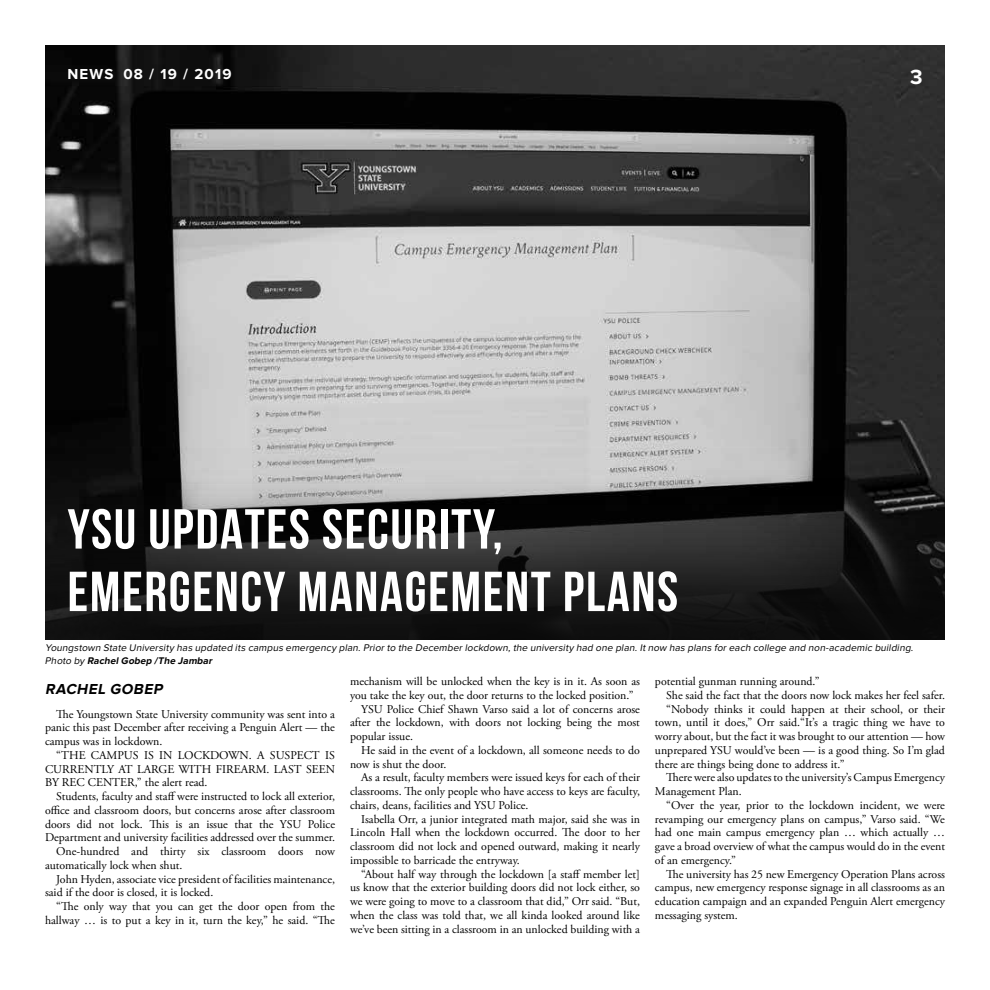
<style>
.page{position:relative;width:990px;height:990px;background:#fff}
.page>*{position:absolute;margin:0;border:0;box-sizing:border-box;transform-origin:0 0}
.t1{font:700 56.25px/62.5px "Bebas Neue";letter-spacing:.03em;color:#fff}
.t2{font:700 21.25px "Proxima Nova";color:#fff}
.t3{font:700 15px "Proxima Nova";letter-spacing:.08em;color:#fff}
.t4{font:italic 700 15px "Proxima Nova";color:#000}
.t5{font:11.88px/13.8px "Adobe Garamond Pro";color:#000;text-align:justify}
.t6{font:italic 10px/12.5px "Proxima Nova";color:#000101}
.s1{color:#000}
.s2{font-weight:700;color:#000}
</style>
<div class="page">
<img style="left:45px;top:45px;width:900px;height:403px">
<img style="left:45px;top:448px;width:900px;height:192px">
<p class="t3" style="left:68px;top:66px;width:166px">NEWS 08 / 19 / 2019</p>
<h2 class="t2" style="left:910px;top:65px;width:14px">3</h2>
<h1 class="t1" style="left:68px;top:497px;width:612px">YSU UPDATES SECURITY,<br>EMERGENCY MANAGEMENT PLANS</h1>
<p class="t6" style="left:45px;top:642px;width:872px">Youngstown State University has updated its campus emergency plan.Priorto the Decemberlockdown,the university had one plan.Itnow has plans foreach college and non-academic building.<br><span class="s1">Photo by</span> <span class="s2">RachelGobep /The Jambar</span></p>
<p class="t4" style="left:45px;top:680px;width:122px">RACHEL GOBEP</p>
<p class="t5" style="left:45px;top:707px;width:291px;text-indent:11px">The Youngstown State University community was sent into a panic this past December after receiving a Penguin Alert — the campus was in lockdown.</p>
<p class="t5" style="left:45px;top:749px;width:291px;text-indent:11px">“THE CAMPUS IS IN LOCKDOWN. A SUSPECT IS CURRENTLY AT LARGE WITH FIREARM. LAST SEEN BY REC CENTER,” the alert read.</p>
<p class="t5" style="left:56px;top:790px;width:280px">Students, faculty and staff were instructed to lock all exterior,</p>
<p class="t5" style="left:45px;top:804px;width:292px">office and classroom doors, but concerns arose after classroom</p>
<p class="t5" style="left:45px;top:817px;width:292px">doors did not lock. This is an issue that the YSU Police</p>
<p class="t5" style="left:45px;top:831px;width:292px">Department and university facilities addressed over the summer.</p>
<p class="t5" style="left:56px;top:845px;width:280px">One-hundred and thirty six classroom doors now</p>
<p class="t5" style="left:45px;top:859px;width:139px">automatically lock when shut.</p>
<p class="t5" style="left:56px;top:872px;width:280px">John Hyden, associate vice president of facilities maintenance,</p>
<p class="t5" style="left:45px;top:886px;width:170px">said if the door is closed, it is locked.</p>
<p class="t5" style="left:56px;top:900px;width:280px">“The only way that you can get the door open from the</p>
<p class="t5" style="left:45px;top:914px;width:291px">hallway … is to put a key in it, turn the key,” he said. “The</p>
<p class="t5" style="left:350px;top:675px;width:291px">mechanism will be unlocked when the key is in it. As soon as</p>
<p class="t5" style="left:350px;top:689px;width:285px">you take the key out, the door returns to the locked position.”</p>
<p class="t5" style="left:361px;top:702px;width:280px">YSU Police Chief Shawn Varso said a lot of concerns arose</p>
<p class="t5" style="left:350px;top:716px;width:291px">after the lockdown, with doors not locking being the most</p>
<p class="t5" style="left:350px;top:730px;width:65px">popular issue.</p>
<p class="t5" style="left:361px;top:744px;width:280px">He said in the event of a lockdown, all someone needs to do</p>
<p class="t5" style="left:350px;top:757px;width:98px">now is shut the door.</p>
<p class="t5" style="left:361px;top:771px;width:280px">As a result, faculty members were issued keys for each of their</p>
<p class="t5" style="left:350px;top:785px;width:292px">classrooms. The only people who have access to keys are faculty,</p>
<p class="t5" style="left:350px;top:799px;width:180px">chairs, deans, facilities and YSU Police.</p>
<p class="t5" style="left:361px;top:812px;width:280px">Isabella Orr, a junior integrated math major, said she was in</p>
<p class="t5" style="left:350px;top:826px;width:292px">Lincoln Hall when the lockdown occurred. The door to her</p>
<p class="t5" style="left:350px;top:840px;width:292px">classroom did not lock and opened outward, making it nearly</p>
<p class="t5" style="left:350px;top:854px;width:171px">impossible to barricade the entryway.</p>
<p class="t5" style="left:361px;top:867px;width:280px">“About half way through the lockdown [a staff member let]</p>
<p class="t5" style="left:350px;top:881px;width:292px">us know that the exterior building doors did not lock either, so</p>
<p class="t5" style="left:350px;top:895px;width:291px">we were going to move to a classroom that did,” Orr said. “But,</p>
<p class="t5" style="left:350px;top:909px;width:292px">when the class was told that, we all kinda looked around like</p>
<p class="t5" style="left:350px;top:922px;width:291px">we’ve been sitting in a classroom in an unlocked building with a</p>
<p class="t5" style="left:655px;top:675px;width:166px">potential gunman running around.”</p>
<p class="t5" style="left:666px;top:689px;width:280px">She said the fact that the doors now lock makes her feel safer.</p>
<p class="t5" style="left:666px;top:702px;width:280px">“Nobody thinks it could happen at their school, or their</p>
<p class="t5" style="left:655px;top:716px;width:291px">town, until it does,” Orr said.“It’s a tragic thing we have to</p>
<p class="t5" style="left:655px;top:730px;width:292px">worry about, but the fact it was brought to our attention — how</p>
<p class="t5" style="left:655px;top:744px;width:292px">unprepared YSU would’ve been — is a good thing. So I’m glad</p>
<p class="t5" style="left:655px;top:757px;width:191px">there are things being done to address it.”</p>
<p class="t5" style="left:666px;top:771px;width:280px">There were also updates to the university’s Campus Emergency</p>
<p class="t5" style="left:655px;top:785px;width:88px">Management Plan.</p>
<p class="t5" style="left:666px;top:799px;width:280px">“Over the year, prior to the lockdown incident, we were</p>
<p class="t5" style="left:655px;top:812px;width:291px">revamping our emergency plans on campus,” Varso said. “We</p>
<p class="t5" style="left:655px;top:826px;width:291px">had one main campus emergency plan … which actually …</p>
<p class="t5" style="left:655px;top:840px;width:292px">gave a broad overview of what the campus would do in the event</p>
<p class="t5" style="left:655px;top:854px;width:83px">of an emergency.”</p>
<p class="t5" style="left:666px;top:867px;width:280px">The university has 25 new Emergency Operation Plans across</p>
<p class="t5" style="left:655px;top:881px;width:291px">campus, new emergency response signage in all classrooms as an</p>
<p class="t5" style="left:655px;top:895px;width:292px">education campaign and an expanded Penguin Alert emergency</p>
<p class="t5" style="left:655px;top:909px;width:84px">messaging system.</p>
</div>
